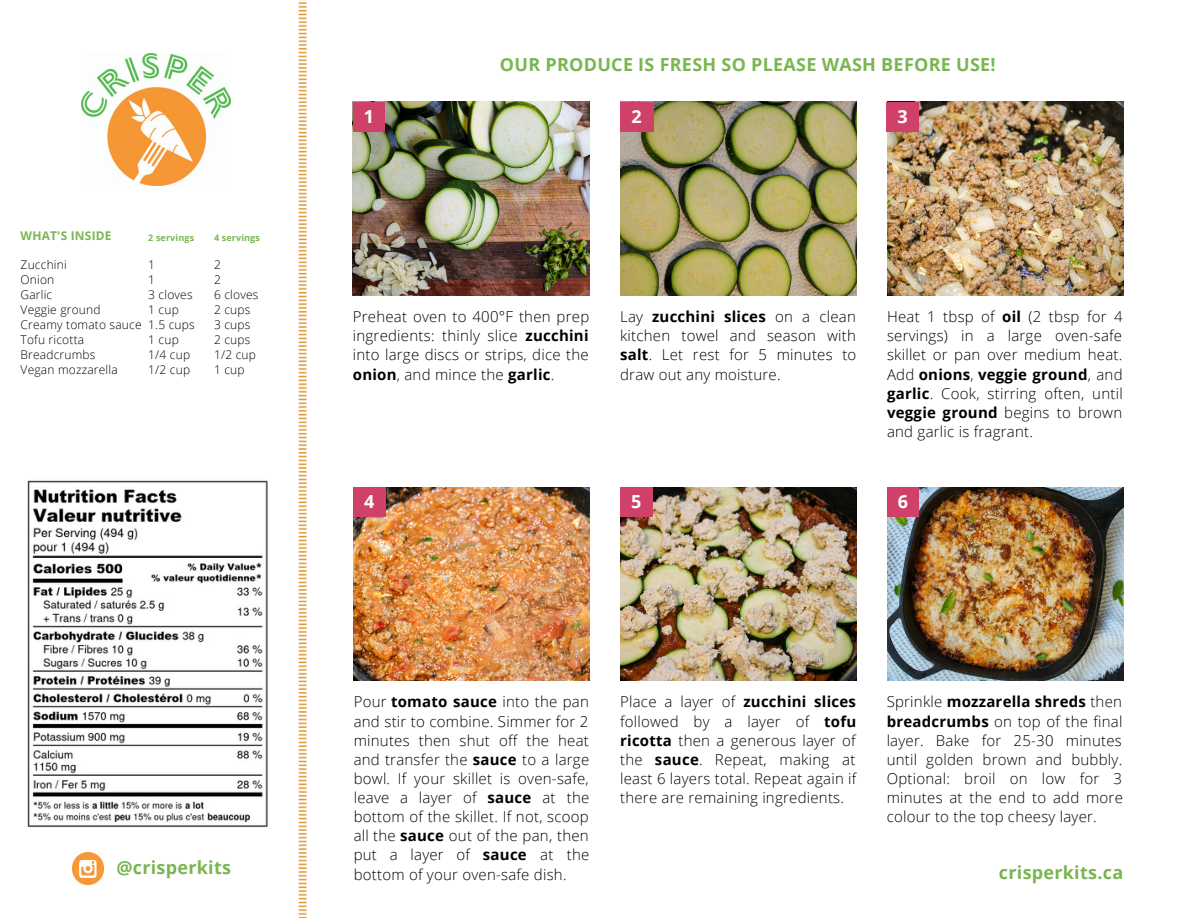
<style>
.page{position:relative;width:1188px;height:918px;background:#fff}
.page>*{position:absolute;margin:0;border:0;box-sizing:border-box;transform-origin:0 0}
.t1{font:700 18px "Open Sans";letter-spacing:.015em;color:#79b652}
.t2{font:700 18px "Open Sans";color:#fff}
.t3{font:300 15px/19.2px "Open Sans";letter-spacing:.015em;color:#000;text-align:justify}
.t4{font:300 12px/15px "Open Sans";letter-spacing:.015em;color:#000}
.t5{font:700 12px "Open Sans";letter-spacing:.015em;color:#79b652}
.t6{font:700 9px "Open Sans";letter-spacing:.015em;color:#79b652}
.s1{font-weight:700}
</style>
<div class="page">
<img style="left:230px;top:0;width:669px;height:918px">
<img style="left:72px;top:853px;width:32px;height:31px">
<img style="left:82px;top:53px;width:148px;height:132px">
<img style="left:620px;top:102px;width:236px;height:193px">
<div style="left:620px;top:102px;width:33px;height:30px;background:#cf4169"></div>
<img style="left:887px;top:102px;width:236px;height:193px">
<div style="left:887px;top:102px;width:32px;height:30px;background:#cf4169"></div>
<img style="left:353px;top:487px;width:237px;height:194px">
<div style="left:353px;top:487px;width:32px;height:30px;background:#cf4169"></div>
<img style="left:620px;top:487px;width:236px;height:194px">
<div style="left:620px;top:487px;width:32px;height:30px;background:#cf4169"></div>
<img style="left:353px;top:102px;width:236px;height:193px">
<div style="left:353px;top:102px;width:32px;height:30px;background:#cf4169"></div>
<img style="left:887px;top:487px;width:236px;height:194px">
<div style="left:887px;top:487px;width:32px;height:30px;background:#cf4169"></div>
<img style="left:28px;top:472px;width:241px;height:356px">
<p class="t5" style="left:21px;top:227px;width:93px">WHAT'S INSIDE</p>
<p class="t6" style="left:148px;top:232px;width:47px">2 servings</p>
<p class="t6" style="left:214px;top:232px;width:47px">4 servings</p>
<p class="t4" style="left:21px;top:257px;width:123px">Zucchini<br>Onion<br>Garlic<br>Veggie ground<br>Creamy tomato sauce<br>Tofu ricotta<br>Breadcrumbs<br>Vegan mozzarella</p>
<p class="t4" style="left:148px;top:257px;width:48px">1<br>1<br>3 cloves<br>1 cup<br>1.5 cups<br>1 cup<br>1/4 cup<br>1/2 cup</p>
<p class="t4" style="left:214px;top:257px;width:46px">2<br>2<br>6 cloves<br>2 cups<br>3 cups<br>2 cups<br>1/2 cup<br>1 cup</p>
<p class="t1" style="left:116px;top:855px;width:116px">@crisperkits</p>
<p class="t2" style="left:364px;top:104px;width:12px">1</p>
<p class="t1" style="left:500px;top:52px;width:497px">OUR PRODUCE IS FRESH SO PLEASE WASH BEFORE USE!</p>
<p class="t2" style="left:631px;top:104px;width:12px">2</p>
<p class="t2" style="left:898px;top:104px;width:12px">3</p>
<p class="t3" style="left:353px;top:307px;width:238px">Preheat oven to 400°F then prep ingredients: thinly slice <span class="s1">zucchini </span>into large discs or strips, dice the <span class="s1">onion</span>, and mince the <span class="s1">garlic</span>.</p>
<p class="t3" style="left:620px;top:307px;width:238px">Lay <span class="s1">zucchini slices</span> on a clean kitchen towel and season with <span class="s1">salt</span>. Let rest for 5 minutes to draw out any moisture.</p>
<p class="t2" style="left:364px;top:489px;width:12px">4</p>
<p class="t2" style="left:631px;top:489px;width:12px">5</p>
<p class="t3" style="left:887px;top:307px;width:237px">Heat 1 tbsp of <span class="s1">oil</span> (2 tbsp for 4 servings) in a large oven-safe skillet or pan over medium heat.<br>Add <span class="s1">onions</span>, <span class="s1">veggie ground</span>, and <span class="s1">garlic</span>. Cook, stirring often, until <span class="s1">veggie ground</span> begins to brown and garlic is fragrant.</p>
<p class="t2" style="left:898px;top:489px;width:12px">6</p>
<p class="t3" style="left:354px;top:692px;width:237px">Pour <span class="s1">tomato sauce</span> into the pan and stir to combine. Simmer for 2 minutes then shut off the heat and transfer the <span class="s1">sauce</span> to a large bowl. If your skillet is oven-safe, leave a layer of <span class="s1">sauce</span> at the bottom of the skillet. If not, scoop all the <span class="s1">sauce</span> out of the pan, then put a layer of <span class="s1">sauce</span> at the bottom of your oven-safe dish.</p>
<p class="t3" style="left:620px;top:692px;width:238px">Place a layer of <span class="s1">zucchini slices </span>followed by a layer of <span class="s1">tofu ricotta</span> then a generous layer of the <span class="s1">sauce</span>. Repeat, making at least 6 layers total. Repeat again if there are remaining ingredients.</p>
<p class="t3" style="left:887px;top:692px;width:238px">Sprinkle <span class="s1">mozzarella shreds</span> then <span class="s1">breadcrumbs</span> on top of the final layer. Bake for 25-30 minutes until golden brown and bubbly.<br>Optional: broil on low for 3 minutes at the end to add more colour to the top cheesy layer.</p>
<p class="t1" style="left:999px;top:860px;width:126px">crisperkits.ca</p>
</div>
